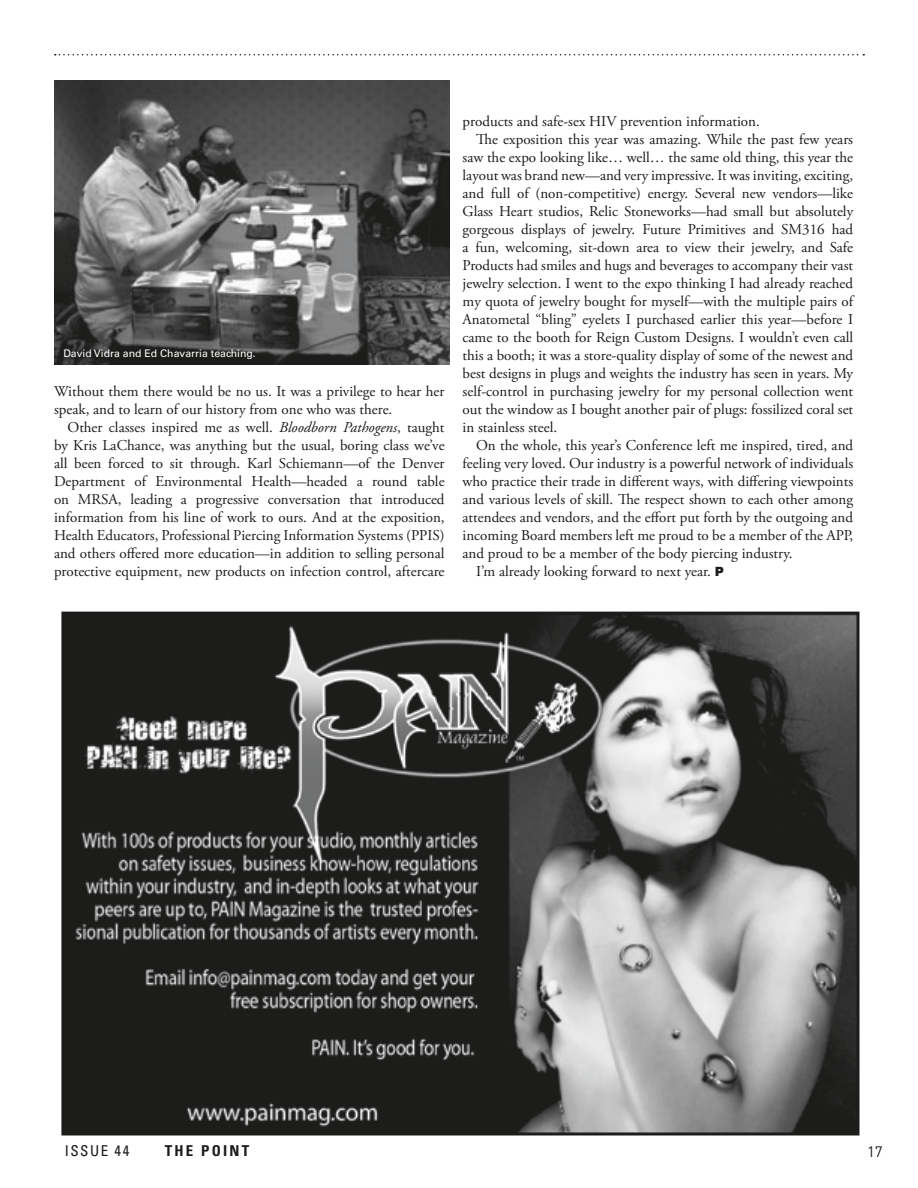
<style>
.page{position:relative;width:918px;height:1188px;background:#fff}
.page>*{position:absolute;margin:0;border:0;box-sizing:border-box;transform-origin:0 0}
.t1{font:15px/18px "Adobe Garamond Pro";color:#1c1c1a}
.t2{font:700 condensed 15px "Univers LT Std";letter-spacing:.15em;color:#1c1c1a}
.t3{font:condensed 15px "Univers LT Std";letter-spacing:.1em;color:#1c1c1a}
.t4{font:15px "DIN";color:#1c1c1a}
.t5{font:10.5px "Univers LT Std";color:#fff}
.s1{font-style:italic}
.s2{font-family:"Arial";font-weight:900;font-size:12.75px}
</style>
<div class="page">
<img style="left:65px;top:616px;width:791px;height:516px">
<div style="left:61px;top:612px;width:799px;height:524px;border:3px solid #1c1c1a"></div>
<svg style="left:55px;top:54px;width:809px;height:2px"></svg>
<img style="left:54px;top:81px;width:396px;height:284px">
<div style="left:64px;top:349px;width:214px;height:22px;background:#1c1c1a;opacity:.75"></div>
<p class="t5" style="left:63px;top:347px;width:194px">David Vidra and Ed Chavarria teaching.</p>
<p class="t1" style="left:54px;top:383px;width:392px">Without them there would be no us. It was a privilege to hear her speak, and to learn of our history from one who was there.</p>
<p class="t1" style="left:54px;top:419px;width:392px;text-align:justify;text-indent:14px">Other classes inspired me as well. <span class="s1">Bloodborn Pathogens</span>, taught by Kris LaChance, was anything but the usual, boring class we’ve all been forced to sit through. Karl Schiemann—of the Denver Department of Environmental Health—headed a round table on MRSA, leading a progressive conversation that introduced information from his line of work to ours. And at the exposition, Health Educators, Professional Piercing Information Systems (PPIS) and others offered more education—in addition to selling personal protective equipment, new products on infection control, aftercare</p>
<p class="t1" style="left:463px;top:113px;width:299px">products and safe-sex HIV prevention information.</p>
<p class="t1" style="left:476px;top:131px;width:379px">The exposition this year was amazing. While the past few years</p>
<p class="t1" style="left:463px;top:149px;width:392px">saw the expo looking like… well… the same old thing, this year the</p>
<p class="t1" style="left:463px;top:167px;width:392px">layout was brand new—and very impressive. It was inviting, exciting,</p>
<p class="t1" style="left:463px;top:185px;width:392px">and full of (non-competitive) energy. Several new vendors—like</p>
<p class="t1" style="left:463px;top:203px;width:392px">Glass Heart studios, Relic Stoneworks—had small but absolutely</p>
<p class="t1" style="left:463px;top:221px;width:392px">gorgeous displays of jewelry. Future Primitives and SM316 had</p>
<p class="t1" style="left:463px;top:239px;width:392px">a fun, welcoming, sit-down area to view their jewelry, and Safe</p>
<p class="t1" style="left:463px;top:257px;width:392px">Products had smiles and hugs and beverages to accompany their vast</p>
<p class="t1" style="left:463px;top:275px;width:392px">jewelry selection. I went to the expo thinking I had already reached</p>
<p class="t1" style="left:463px;top:293px;width:392px">my quota of jewelry bought for myself—with the multiple pairs of</p>
<p class="t1" style="left:463px;top:311px;width:392px">Anatometal “bling” eyelets I purchased earlier this year—before I</p>
<p class="t1" style="left:463px;top:329px;width:392px">came to the booth for Reign Custom Designs. I wouldn’t even call</p>
<p class="t1" style="left:463px;top:347px;width:392px">this a booth; it was a store-quality display of some of the newest and</p>
<p class="t1" style="left:463px;top:365px;width:392px">best designs in plugs and weights the industry has seen in years. My</p>
<p class="t1" style="left:463px;top:383px;width:392px">self-control in purchasing jewelry for my personal collection went</p>
<p class="t1" style="left:463px;top:401px;width:392px">out the window as I bought another pair of plugs: fossilized coral set</p>
<p class="t1" style="left:463px;top:419px;width:96px">in stainless steel.</p>
<p class="t1" style="left:476px;top:437px;width:379px">On the whole, this year’s Conference left me inspired, tired, and</p>
<p class="t1" style="left:463px;top:455px;width:392px">feeling very loved. Our industry is a powerful network of individuals</p>
<p class="t1" style="left:463px;top:473px;width:392px">who practice their trade in different ways, with differing viewpoints</p>
<p class="t1" style="left:463px;top:491px;width:392px">and various levels of skill. The respect shown to each other among</p>
<p class="t1" style="left:463px;top:509px;width:392px">attendees and vendors, and the effort put forth by the outgoing and</p>
<p class="t1" style="left:463px;top:527px;width:392px">incoming Board members left me proud to be a member of the APP,</p>
<p class="t1" style="left:463px;top:545px;width:331px">and proud to be a member of the body piercing industry.</p>
<p class="t1" style="left:476px;top:563px;width:249px">I’m already looking forward to next year. <span class="s2">P</span></p>
<p class="t3" style="left:65px;top:1141px;width:66px">ISSUE 44</p>
<p class="t2" style="left:165px;top:1141px;width:86px">THE POINT</p>
<p class="t4" style="left:867px;top:1142px;width:17px">17</p>
</div>
